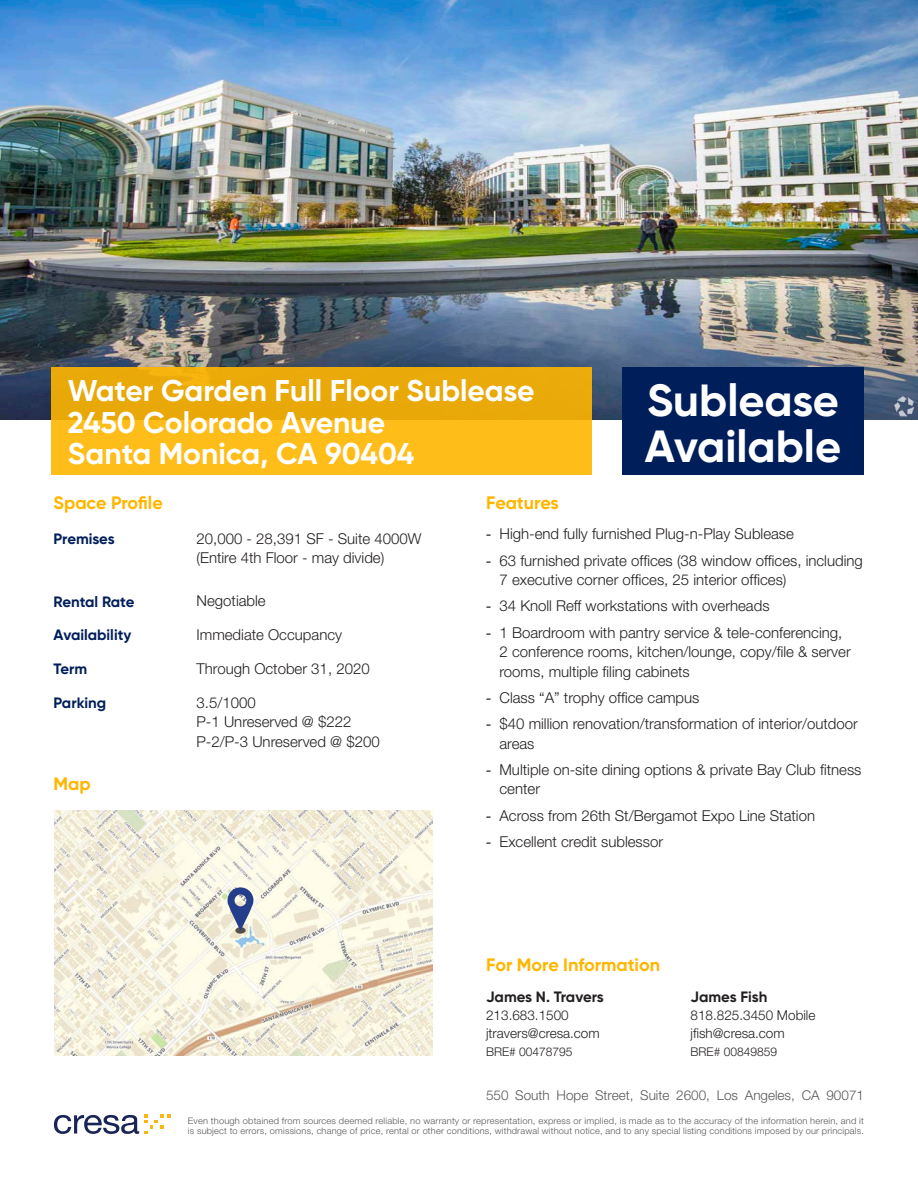
<style>
.page{position:relative;width:918px;height:1188px;background:#fff}
.page>*{position:absolute;margin:0;border:0;box-sizing:border-box;transform-origin:0 0}
.t1{font:700 45px/46.5px "Gilroy";color:#fff}
.t2{font:700 30px "Gilroy";color:#fff}
.t3{font:700 18px "Gilroy";color:#ffb600}
.t4{font:300 15px/19.5px "Helvetica Neue";color:#231f20}
.t5{font:700 15px "Gilroy";color:#001e5a}
.Text_White{font:700 15px "Gilroy";letter-spacing:-.005em;color:#231f20}
.Text_White-2{font:300 13.5px "Helvetica Neue";color:#231f20}
.t6{font:300 13.5px "Helvetica Neue";color:#595959}
.Text_White-3{font:300 12px "Helvetica Neue";color:#231f20}
.t7{font:300 9px/10.5px "Helvetica Neue";letter-spacing:.02em;color:#595959}
.s1{font-family:"Arial";font-weight:400}
</style>
<div class="page">
<svg style="left:54px;top:1115px;width:85px;height:19px"></svg>
<svg style="left:145px;top:1115px;width:25px;height:19px"></svg>
<img style="left:0;top:0;width:918px;height:419px">
<img style="left:54px;top:811px;width:378px;height:245px">
<svg style="left:235px;top:927px;width:11px;height:7px"></svg>
<svg style="left:227px;top:887px;width:26px;height:43px"></svg>
<img style="left:892px;top:394px;width:25px;height:24px">
<div style="left:51px;top:367px;width:541px;height:108px;background:linear-gradient(to right,#f5b311,#f4b412)"></div>
<div style="left:622px;top:367px;width:242px;height:108px;background:#001e5a"></div>
<p class="t2" style="left:68px;top:372px;width:468px">Water Garden Full Floor Sublease</p>
<p class="t2" style="left:68px;top:404px;width:319px">2450 Colorado Avenue</p>
<p class="t2" style="left:68px;top:435px;width:348px">Santa Monica, CA 90404</p>
<h1 class="t1" style="left:645px;top:377px;width:198px">Sublease<br>Available</h1>
<p class="t3" style="left:54px;top:491px;width:111px">Space Profile</p>
<p class="t5" style="left:54px;top:529px;width:63px">Premises</p>
<p class="t4" style="left:197px;top:528px;width:226px">20,000 - 28,391 SF - Suite 4000W</p>
<p class="t4" style="left:197px;top:548px;width:189px">(Entire 4th Floor - may divide)</p>
<p class="t5" style="left:54px;top:592px;width:82px">Rental Rate</p>
<p class="t4" style="left:197px;top:591px;width:71px">Negotiable</p>
<p class="t5" style="left:54px;top:626px;width:79px">Availability</p>
<p class="t4" style="left:197px;top:625px;width:147px">Immediate Occupancy</p>
<p class="t5" style="left:54px;top:659px;width:35px">Term</p>
<p class="t4" style="left:197px;top:658px;width:175px">Through October 31, 2020</p>
<p class="t5" style="left:54px;top:693px;width:54px">Parking</p>
<p class="t4" style="left:197px;top:692px;width:61px">3.5/1000</p>
<p class="t4" style="left:197px;top:712px;width:156px">P-1 Unreserved @ $222</p>
<p class="t4" style="left:197px;top:731px;width:185px">P-2/P-3 Unreserved @ $200</p>
<p class="t3" style="left:54px;top:772px;width:39px">Map</p>
<p class="t3" style="left:486px;top:491px;width:74px">Features</p>
<p class="t4" style="left:486px;top:524px;width:309px"><span class="s1">-</span> High-end fully furnished Plug-n-Play Sublease</p>
<p class="t4" style="left:500px;top:550px;width:365px;text-indent:-14px"><span class="s1">-</span> 63 furnished private offices (38 window offices, including<br>7 executive corner offices, 25 interior offices)</p>
<p class="t4" style="left:486px;top:596px;width:285px"><span class="s1">-</span> 34 Knoll Reff workstations with overheads</p>
<p class="t4" style="left:500px;top:622px;width:353px;text-indent:-14px"><span class="s1">-</span> 1 Boardroom with pantry service &amp; tele-conferencing,<br>2 conference rooms, kitchen/lounge, copy/file &amp; server rooms, multiple filing cabinets</p>
<p class="t4" style="left:486px;top:687px;width:215px"><span class="s1">-</span> Class “A” trophy office campus</p>
<p class="t4" style="left:500px;top:714px;width:360px;text-indent:-14px"><span class="s1">-</span> $40 million renovation/transformation of interior/outdoor areas</p>
<p class="t4" style="left:500px;top:759px;width:363px;text-indent:-14px"><span class="s1">-</span> Multiple on-site dining options &amp; private Bay Club fitness center</p>
<p class="t4" style="left:486px;top:805px;width:331px"><span class="s1">-</span> Across from 26th St/Bergamot Expo Line Station</p>
<p class="t4" style="left:486px;top:831px;width:179px"><span class="s1">-</span> Excellent credit sublessor</p>
<p class="t3" style="left:486px;top:954px;width:176px">For More Information</p>
<p class="Text_White" style="left:486px;top:987px;width:119px">James N. Travers</p>
<p class="Text_White-2" style="left:486px;top:1007px;width:84px">213.683.1500</p>
<p class="Text_White-2" style="left:486px;top:1025px;width:115px">jtravers@cresa.com</p>
<p class="Text_White-3" style="left:486px;top:1044px;width:88px">BRE# 00478795</p>
<p class="Text_White" style="left:691px;top:987px;width:78px">James Fish</p>
<p class="Text_White-2" style="left:691px;top:1007px;width:126px">818.825.3450 Mobile</p>
<p class="Text_White-2" style="left:691px;top:1025px;width:96px">jfish@cresa.com</p>
<p class="Text_White-3" style="left:691px;top:1044px;width:88px">BRE# 00849859</p>
<p class="t6" style="left:486px;top:1087px;width:380px">550 South Hope Street, Suite 2600, Los Angeles, CA 90071</p>
<p class="t7" style="left:188px;top:1115px;width:678px">Even though obtained from sources deemed reliable, no warranty or representation, express or implied, is made as to the accuracy of the information herein, and it is subject to errors, omissions, change of price, rental or other conditions, withdrawal without notice, and to any special listing conditions imposed by our principals.</p>
</div>
